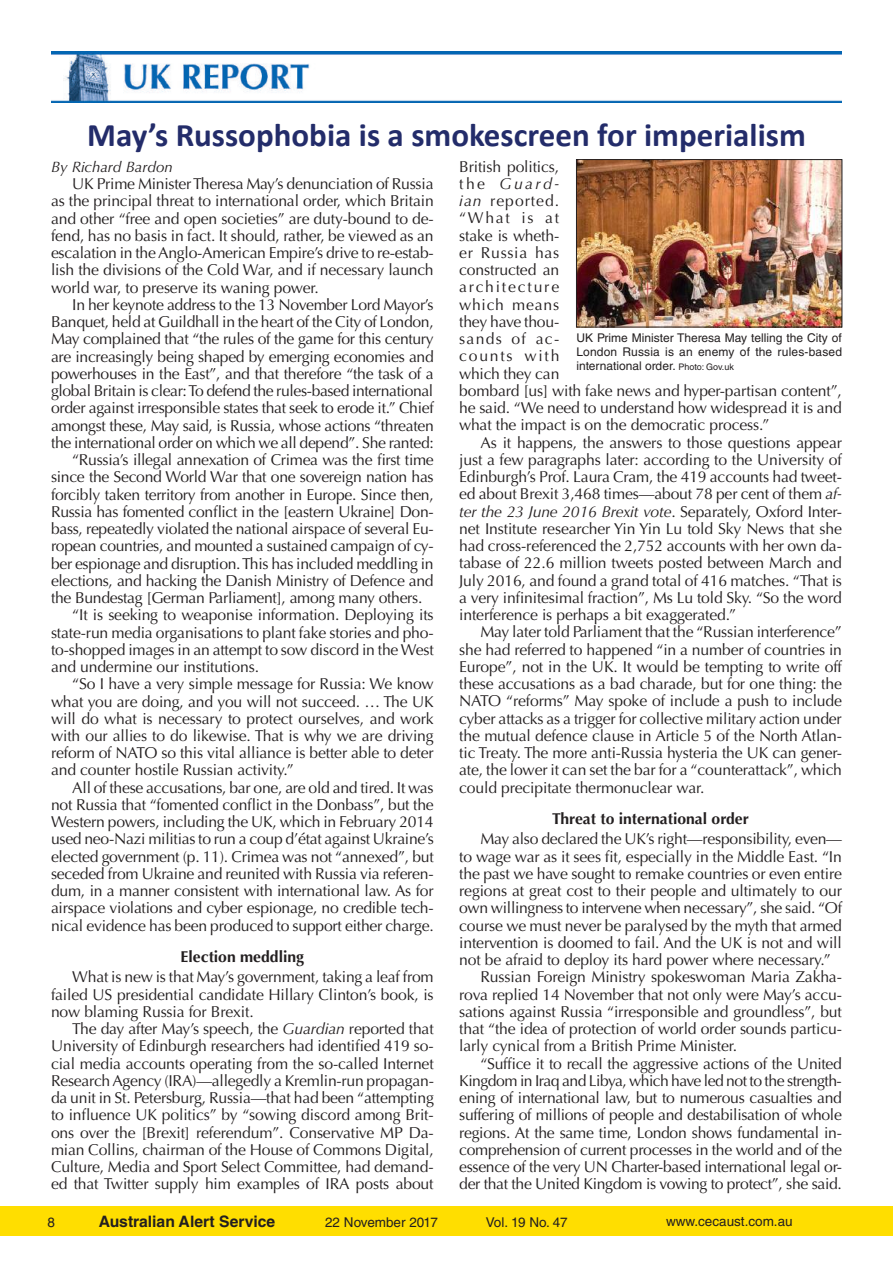
<style>
.page{position:relative;width:893px;height:1263px;background:#fff}
.page>*{position:absolute;margin:0;border:0;box-sizing:border-box;transform-origin:0 0}
.t1{font:700 33px "Calibri";color:#232c6a}
.t2{font:15.75px/17.2px "Optima LT Std";letter-spacing:-.015em;color:#231f20;text-align:justify}
.t3{font:700 15.75px "Optima LT Std";color:#231f20}
.t4{font:700 15.75px "Helvetica LT Std";color:#231f20}
.t5{font:italic 15px "Optima LT Std";color:#231f20}
.t6{font:13.5px "Helvetica LT Std";color:#231f20}
.t7{font:12px/14.4px "Helvetica LT Std";letter-spacing:.01em;color:#231f20;text-align:justify}
.s1{font-style:italic}
.s2{font-size:9px}
</style>
<div class="page">
<div style="left:0;top:1206px;width:893px;height:30px;background:#ffde00"></div>
<img style="left:51px;top:51px;width:791px;height:52px">
<img style="left:578px;top:161px;width:262px;height:164px">
<div style="left:576px;top:159px;width:266px;height:168px;border:1px solid #231f20"></div>
<h1 class="t1" style="left:87px;top:114px;width:720px">May’s Russophobia is a smokescreen for imperialism</h1>
<p class="t5" style="left:51px;top:158px;width:123px">By Richard Bardon</p>
<p class="t2" style="left:51px;top:175px;width:384px;text-indent:21px">UK Prime Minister Theresa May’s denunciation of Russia as the principal threat to international order, which Britain and other “free and open societies” are duty-bound to de&shy;fend, has no basis in fact. It should, rather, be viewed as an escalation in the Anglo-American Empire’s drive to re-estab&shy;lish the divisions of the Cold War, and if necessary launch world war, to preserve its waning power.</p>
<p class="t2" style="left:72px;top:296px;width:363px">In her keynote address to the 13 November Lord Mayor’s</p>
<p class="t2" style="left:51px;top:313px;width:384px">Banquet, held at Guildhall in the heart of the City of London,</p>
<p class="t2" style="left:51px;top:331px;width:384px">May complained that “the rules of the game for this century</p>
<p class="t2" style="left:51px;top:348px;width:384px">are increasingly being shaped by emerging economies and</p>
<p class="t2" style="left:51px;top:365px;width:384px">powerhouses in the East”, and that therefore “the task of a</p>
<p class="t2" style="left:51px;top:382px;width:384px">global Britain is clear: To defend the rules-based international</p>
<p class="t2" style="left:51px;top:399px;width:384px">order against irresponsible states that seek to erode it.” Chief</p>
<p class="t2" style="left:51px;top:417px;width:384px">amongst these, May said, is Russia, whose actions “threaten</p>
<p class="t2" style="left:51px;top:434px;width:384px">the international order on which we all depend”. She ranted:</p>
<p class="t2" style="left:72px;top:451px;width:363px">“Russia’s illegal annexation of Crimea was the first time</p>
<p class="t2" style="left:51px;top:468px;width:384px">since the Second World War that one sovereign nation has</p>
<p class="t2" style="left:51px;top:486px;width:384px">forcibly taken territory from another in Europe. Since then,</p>
<p class="t2" style="left:51px;top:503px;width:384px">Russia has fomented conflict in the [eastern Ukraine] Don-</p>
<p class="t2" style="left:51px;top:520px;width:384px">bass, repeatedly violated the national airspace of several Eu-</p>
<p class="t2" style="left:51px;top:537px;width:384px">ropean countries, and mounted a sustained campaign of cy-</p>
<p class="t2" style="left:51px;top:555px;width:384px">ber espionage and disruption. This has included meddling in</p>
<p class="t2" style="left:51px;top:572px;width:384px">elections, and hacking the Danish Ministry of Defence and</p>
<p class="t2" style="left:51px;top:589px;width:373px">the Bundestag [German Parliament], among many others.</p>
<p class="t2" style="left:72px;top:606px;width:363px">“It is seeking to weaponise information. Deploying its</p>
<p class="t2" style="left:51px;top:624px;width:384px">state-run media organisations to plant fake stories and pho-</p>
<p class="t2" style="left:51px;top:641px;width:384px">to-shopped images in an attempt to sow discord in the West</p>
<p class="t2" style="left:51px;top:658px;width:210px">and undermine our institutions.</p>
<p class="t2" style="left:72px;top:675px;width:363px">“So I have a very simple message for Russia: We know</p>
<p class="t2" style="left:51px;top:693px;width:384px">what you are doing, and you will not succeed. … The UK</p>
<p class="t2" style="left:51px;top:710px;width:384px">will do what is necessary to protect ourselves, and work</p>
<p class="t2" style="left:51px;top:727px;width:384px">with our allies to do likewise. That is why we are driving</p>
<p class="t2" style="left:51px;top:744px;width:384px">reform of NATO so this vital alliance is better able to deter</p>
<p class="t2" style="left:51px;top:762px;width:244px">and counter hostile Russian activity.”</p>
<p class="t2" style="left:72px;top:779px;width:363px">All of these accusations, bar one, are old and tired. It was</p>
<p class="t2" style="left:51px;top:796px;width:384px">not Russia that “fomented conflict in the Donbass”, but the</p>
<p class="t2" style="left:51px;top:813px;width:384px">Western powers, including the UK, which in February 2014</p>
<p class="t2" style="left:51px;top:831px;width:384px">used neo-Nazi militias to run a coup d’état against Ukraine’s</p>
<p class="t2" style="left:51px;top:848px;width:384px">elected government (p. 11). Crimea was not “annexed”, but</p>
<p class="t2" style="left:51px;top:865px;width:384px">seceded from Ukraine and reunited with Russia via referen-</p>
<p class="t2" style="left:51px;top:882px;width:384px">dum, in a manner consistent with international law. As for</p>
<p class="t2" style="left:51px;top:900px;width:384px">airspace violations and cyber espionage, no credible tech-</p>
<p class="t2" style="left:51px;top:917px;width:384px">nical evidence has been produced to support either charge.</p>
<p class="t3" style="left:181px;top:948px;width:125px">Election meddling</p>
<p class="t2" style="left:51px;top:969px;width:384px;text-indent:21px">What is new is that May’s government, taking a leaf from failed US presidential candidate Hillary Clinton’s book, is now blaming Russia for Brexit.</p>
<p class="t2" style="left:51px;top:1020px;width:384px;text-indent:21px">The day after May’s speech, the <span class="s1">Guardian</span> reported that University of Edinburgh researchers had identified 419 so&shy;cial media accounts operating from the so-called Internet Research Agency (IRA)—allegedly a Kremlin-run propagan&shy;da unit in St. Petersburg, Russia—that had been “attempting to influence UK politics” by “sowing discord among Brit&shy;ons over the [Brexit] referendum”. Conservative MP Da&shy;mian Collins, chairman of the House of Commons Digital, Culture, Media and Sport Select Committee, had demand&shy;ed that Twitter supply him examples of IRA posts about</p>
<p class="t2" style="left:459px;top:158px;width:384px;text-align:left">British politics,<br>the <span class="s1">Guard-<br>ian</span> reported.<br>“What is at<br>stake is wheth-<br>er Russia has<br>constructed an<br>architecture<br>which means<br>they have thou-<br>sands of ac-<br>counts with<br>which they can<br>bombard [us] with fake news and hyper-partisan content”, he said. “We need to understand how widespread it is and what the impact is on the democratic process.”</p>
<p class="t2" style="left:459px;top:434px;width:384px;text-indent:21px">As it happens, the answers to those questions appear just a few paragraphs later: according to the University of Edinburgh’s Prof. Laura Cram, the 419 accounts had tweet&shy;ed about Brexit 3,468 times—about 78 per cent of them <span class="s1">af&shy;ter the 23 June 2016 Brexit vote</span>. Separately, Oxford Inter&shy;net Institute researcher Yin Yin Lu told Sky News that she had cross-referenced the 2,752 accounts with her own da&shy;tabase of 22.6 million tweets posted between March and July 2016, and found a grand total of 416 matches. “That is a very infinitesimal fraction”, Ms Lu told Sky. “So the word interference is perhaps a bit exaggerated.”</p>
<p class="t2" style="left:459px;top:623px;width:384px;text-indent:21px">May later told Parliament that the “Russian interference” she had referred to happened “in a number of countries in Europe”, not in the UK. It would be tempting to write off these accusations as a bad charade, but for one thing: the NATO “reforms” May spoke of include a push to include cyber attacks as a trigger for collective military action under the mutual defence clause in Article 5 of the North Atlan&shy;tic Treaty. The more anti-Russia hysteria the UK can gener&shy;ate, the lower it can set the bar for a “counterattack”, which could precipitate thermonuclear war.</p>
<p class="t3" style="left:552px;top:809px;width:198px">Threat to international order</p>
<p class="t2" style="left:480px;top:830px;width:363px">May also declared the UK’s right—responsibility, even—</p>
<p class="t2" style="left:459px;top:848px;width:384px">to wage war as it sees fit, especially in the Middle East. “In</p>
<p class="t2" style="left:459px;top:865px;width:384px">the past we have sought to remake countries or even entire</p>
<p class="t2" style="left:459px;top:882px;width:384px">regions at great cost to their people and ultimately to our</p>
<p class="t2" style="left:459px;top:899px;width:384px">own willingness to intervene when necessary”, she said. “Of</p>
<p class="t2" style="left:459px;top:917px;width:384px">course we must never be paralysed by the myth that armed</p>
<p class="t2" style="left:459px;top:934px;width:384px">intervention is doomed to fail. And the UK is not and will</p>
<p class="t2" style="left:459px;top:951px;width:373px">not be afraid to deploy its hard power where necessary.”</p>
<p class="t2" style="left:480px;top:968px;width:363px">Russian Foreign Ministry spokeswoman Maria Zakha-</p>
<p class="t2" style="left:459px;top:986px;width:384px">rova replied 14 November that not only were May’s accu-</p>
<p class="t2" style="left:459px;top:1003px;width:384px">sations against Russia “irresponsible and groundless”, but</p>
<p class="t2" style="left:459px;top:1020px;width:384px">that “the idea of protection of world order sounds particu-</p>
<p class="t2" style="left:459px;top:1037px;width:279px">larly cynical from a British Prime Minister.</p>
<p class="t2" style="left:480px;top:1055px;width:363px">“Suffice it to recall the aggressive actions of the United</p>
<p class="t2" style="left:459px;top:1072px;width:384px">Kingdom in Iraq and Libya, which have led not to the strength-</p>
<p class="t2" style="left:459px;top:1089px;width:384px">ening of international law, but to numerous casualties and</p>
<p class="t2" style="left:459px;top:1106px;width:384px">suffering of millions of people and destabilisation of whole</p>
<p class="t2" style="left:459px;top:1124px;width:384px">regions. At the same time, London shows fundamental in-</p>
<p class="t2" style="left:459px;top:1141px;width:384px">comprehension of current processes in the world and of the</p>
<p class="t2" style="left:459px;top:1158px;width:384px">essence of the very UN Charter-based international legal or-</p>
<p class="t2" style="left:459px;top:1175px;width:384px">der that the United Kingdom is vowing to protect”, she said.</p>
<p class="t7" style="left:576px;top:330px;width:267px">UK Prime Minister Theresa May telling the City of London Russia is an enemy of the rules-based international order. <span class="s2">Photo: Gov.uk</span></p>
<p class="t6" style="left:48px;top:1214px;width:9px">8</p>
<p class="t4" style="left:99px;top:1212px;width:178px">Australian Alert Service</p>
<p class="t6" style="left:325px;top:1214px;width:114px">22 November 2017</p>
<p class="t6" style="left:486px;top:1214px;width:83px">Vol. 19 No. 47</p>
<p class="t6" style="left:666px;top:1214px;width:128px">www.cecaust.com.au</p>
</div>
